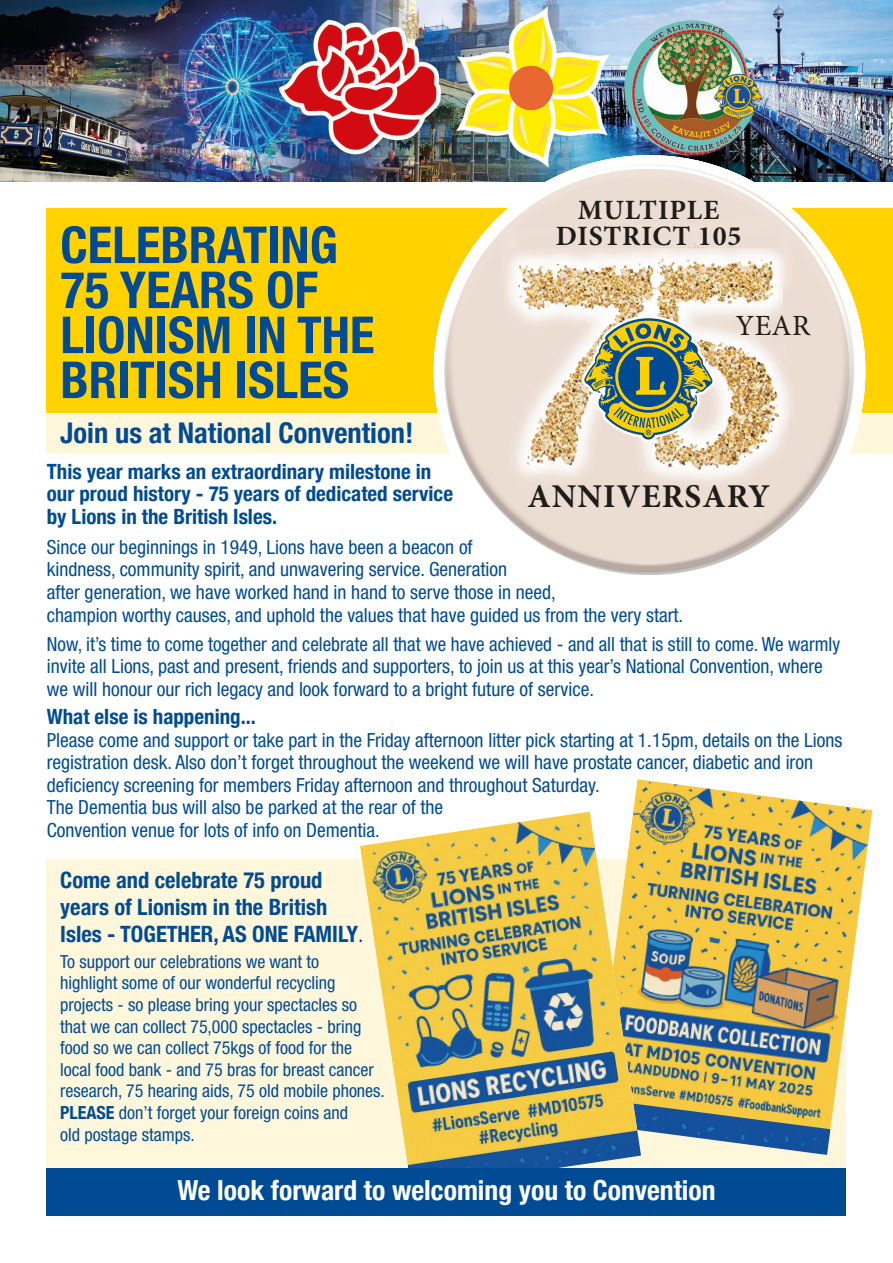
<style>
.page{position:relative;width:893px;height:1263px;background:#fff}
.page>*{position:absolute;margin:0;border:0;box-sizing:border-box;transform-origin:0 0}
.t1{font:700 condensed 51px "Helvetica Neue";color:#004b94}
.t2{font:700 33.3px "Minion Pro";letter-spacing:.03em;color:#1d1d1b}
.t3{font:29.25px "Minion Pro";color:#1d1d1b}
.t4{font:700 condensed 28.5px "Helvetica Neue";color:#004b94}
.t5{font:700 27.9px/26.5px "Minion Pro";letter-spacing:.03em;color:#1d1d1b;text-align:center}
.t6{font:700 condensed 27.6px "Helvetica Neue";color:#fff}
.t7{font:700 condensed 22.5px "Helvetica Neue";color:#004b94}
.t8{font:700 condensed 21px "Helvetica Neue";color:#004b94}
.t9{font:italic condensed 19.5px/22.5px "Helvetica Neue 57";color:#004b94}
.t10{font:italic condensed 18px "Helvetica Neue 57";color:#004b94}
.s1{font-family:"Helvetica Neue 57";font-weight:400;font-style:italic}
.s2{font-family:"Helvetica Neue";font-weight:700;font-style:normal}
</style>
<div class="page">
<div style="left:47px;top:859px;width:799px;height:314px;background:#fff7db"></div>
<div style="left:47px;top:208px;width:846px;height:246px;background:#fff7db"></div>
<div style="left:47px;top:208px;width:846px;height:204px;background:#ffd200"></div>
<img style="left:0;top:0;width:893px;height:182px">
<img style="left:434px;top:155px;width:431px;height:432px;border-radius:216px">
<svg style="left:580px;top:314px;width:137px;height:128px"></svg>
<img style="left:633px;top:779px;width:239px;height:376px">
<img style="left:360px;top:812px;width:281px;height:356px">
<div style="left:47px;top:1168px;width:799px;height:48px;background:#004b94"></div>
<p class="t5" style="left:556px;top:196px;width:187px">MULTIPLE<br>DISTRICT 105</p>
<p class="t1" style="left:60px;top:203px;width:279px">CELEBRATING</p>
<p class="t1" style="left:60px;top:248px;width:259px">75 YEARS OF</p>
<p class="t1" style="left:60px;top:293px;width:316px">LIONISM IN THE</p>
<p class="t1" style="left:60px;top:338px;width:290px">BRITISH ISLES</p>
<p class="t4" style="left:60px;top:409px;width:355px">Join us at National Convention!</p>
<p class="t8" style="left:47px;top:454px;width:386px">This year marks an extraordinary milestone in</p>
<p class="t8" style="left:47px;top:476px;width:408px">our proud history - 75 years of dedicated service</p>
<p class="t8" style="left:47px;top:499px;width:232px">by Lions in the British Isles.</p>
<p class="t9" style="left:47px;top:535px;width:427px">Since our beginnings in 1949, Lions have been a beacon of</p>
<p class="t9" style="left:47px;top:558px;width:462px">kindness, community spirit, and unwavering service. Generation</p>
<p class="t9" style="left:47px;top:580px;width:511px">after generation, we have worked hand in hand to serve those in need,</p>
<p class="t9" style="left:47px;top:604px;width:638px">champion worthy causes, and uphold the values that have guided us from the very start.</p>
<p class="t9" style="left:47px;top:632px;width:795px">Now, it’s time to come together and celebrate all that we have achieved - and all that is still to come. We warmly</p>
<p class="t9" style="left:47px;top:655px;width:778px">invite all Lions, past and present, friends and supporters, to join us at this year’s National Convention, where we will honour our rich legacy and look forward to a bright future of service.</p>
<p class="t8" style="left:47px;top:699px;width:211px">What else is happening...</p>
<p class="t9" style="left:47px;top:728px;width:797px">Please come and support or take part in the Friday afternoon litter pick starting at 1.15pm, details on the Lions registration desk. Also don’t forget throughout the weekend we will have prostate cancer, diabetic and iron deficiency screening for members Friday afternoon and throughout Saturday.</p>
<p class="t9" style="left:47px;top:796px;width:398px">The Dementia bus will also be parked at the rear of the</p>
<p class="t9" style="left:47px;top:818px;width:335px">Convention venue for lots of info on Dementia.</p>
<p class="t7" style="left:60px;top:861px;width:264px">Come and celebrate 75 proud</p>
<p class="t7" style="left:60px;top:888px;width:269px">years of Lionism in the British</p>
<p class="t7" style="left:60px;top:915px;width:305px">Isles - TOGETHER, AS ONE FAMILY<span class="s1">.</span></p>
<p class="t10" style="left:60px;top:951px;width:260px">To support our celebrations we want to</p>
<p class="t10" style="left:60px;top:973px;width:277px">highlight some of our wonderful recycling</p>
<p class="t10" style="left:60px;top:994px;width:298px">projects - so please bring your spectacles so</p>
<p class="t10" style="left:60px;top:1016px;width:303px">that we can collect 75,000 spectacles - bring</p>
<p class="t10" style="left:60px;top:1037px;width:293px">food so we can collect 75kgs of food for the</p>
<p class="t10" style="left:60px;top:1059px;width:315px">local food bank - and 75 bras for breast cancer</p>
<p class="t10" style="left:60px;top:1081px;width:326px">research, 75 hearing aids, 75 old mobile phones.</p>
<p class="t10" style="left:60px;top:1102px;width:289px"><span class="s2">PLEASE</span> don’t forget your foreign coins and</p>
<p class="t10" style="left:60px;top:1124px;width:136px">old postage stamps.</p>
<p class="t3" style="left:736px;top:306px;width:76px">YEAR</p>
<p class="t2" style="left:527px;top:473px;width:244px">ANNIVERSARY</p>
<p class="t6" style="left:177px;top:1167px;width:540px">We look forward to welcoming you to Convention</p>
</div>
